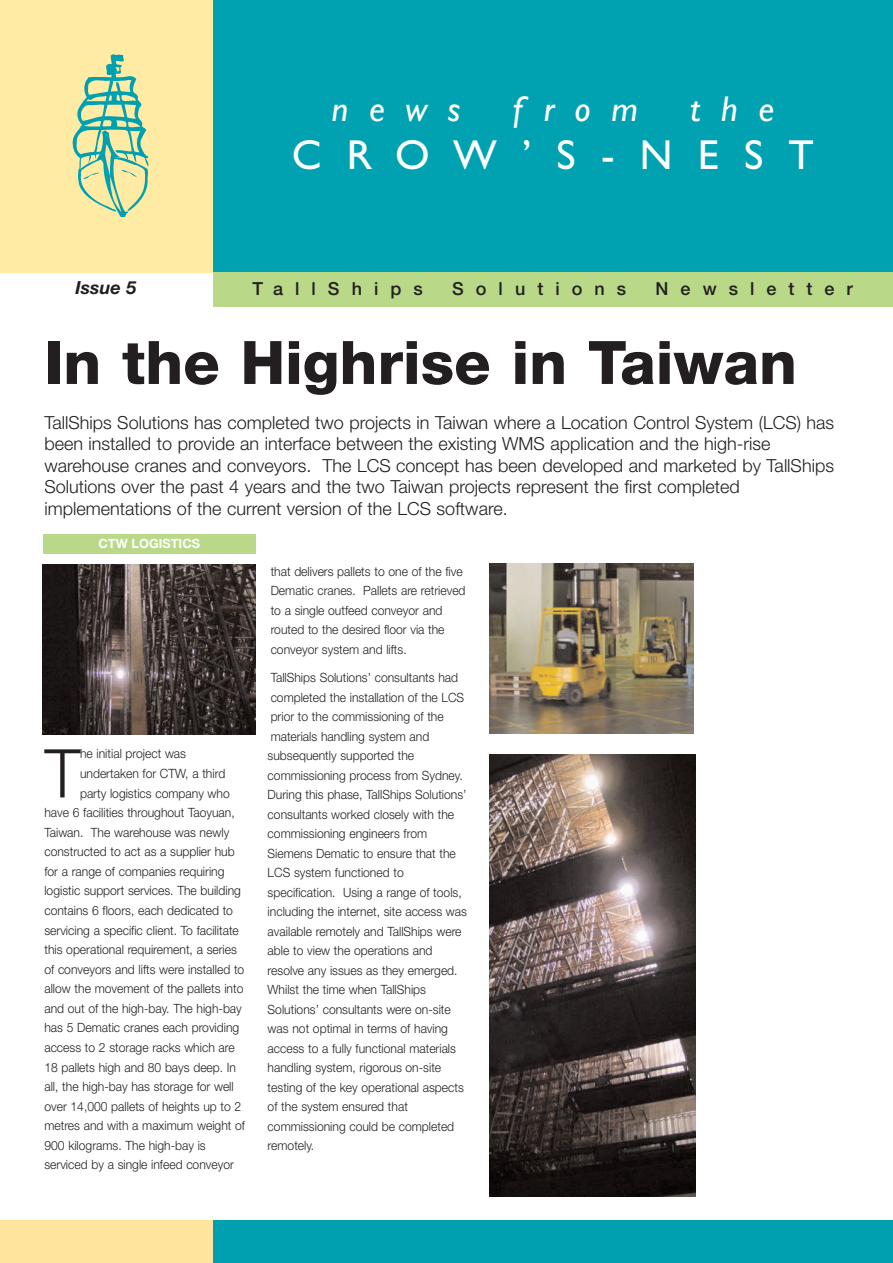
<style>
.page{position:relative;width:893px;height:1263px;background:#fff}
.page>*{position:absolute;margin:0;border:0;box-sizing:border-box;transform-origin:0 0}
.t1{font:300 67.35px "Helvetica Neue";color:#231f20;scale:.95 1}
.t2{font:800 60px "Helvetica Neue";color:#231f20}
.t3{font:42px "Gill Sans";letter-spacing:.6em;color:#fff}
.t4{font:italic 36px "Gill Sans";letter-spacing:.575em;color:#fff}
.t5{font:300 18px/21.6px "Helvetica Neue";color:#231f20}
.t6{font:500 18px "Helvetica Neue";letter-spacing:.665em;color:#231f20}
.t7{font:italic 700 18px "Helvetica Neue";color:#231f20}
.t8{font:300 12.75px/19.5px "Helvetica Neue";color:#231f20;scale:.95 1}
.t9{font:700 12.75px "Helvetica Neue";color:#fff}
</style>
<div class="page">
<div style="left:0;top:0;width:213px;height:272px;background:#ffeba3"></div>
<div style="left:213px;top:0;width:679px;height:272px;background:#00a2b2"></div>
<svg style="left:72px;top:54px;width:77px;height:164px"></svg>
<div style="left:213px;top:272px;width:679px;height:34px;background:#b9d989"></div>
<div style="left:0;top:1220px;width:213px;height:43px;background:#ffe49d"></div>
<div style="left:213px;top:1220px;width:679px;height:43px;background:#00a0b0"></div>
<div style="left:43px;top:535px;width:213px;height:19px;background:#b9d989"></div>
<img style="left:43px;top:564px;width:213px;height:170px">
<img style="left:489px;top:754px;width:206px;height:443px">
<img style="left:489px;top:564px;width:204px;height:170px">
<h3 class="t7" style="left:75px;top:282px;width:62px">Issue 5</h3>
<h3 class="t4" style="left:331px;top:97px;width:131px">news</h3>
<h3 class="t4" style="left:513px;top:97px;width:126px">from</h3>
<h3 class="t4" style="left:690px;top:97px;width:86px">the</h3>
<h3 class="t3" style="left:292px;top:140px;width:523px">CROW’S-NEST</h3>
<h3 class="t6" style="left:252px;top:282px;width:172px">TallShips</h3>
<h3 class="t6" style="left:452px;top:282px;width:175px">Solutions</h3>
<h3 class="t6" style="left:655px;top:282px;width:199px">Newsletter</h3>
<h2 class="t2" style="left:44px;top:341px;width:754px">In the Highrise in Taiwan</h2>
<p class="t5" style="left:44px;top:413px;width:791px">TallShips Solutions has completed two projects in Taiwan where a Location Control System (LCS) has been installed to provide an interface between the existing WMS application and the high-rise warehouse cranes and conveyors. The LCS concept has been developed and marketed by TallShips Solutions over the past 4 years and the two Taiwan projects represent the first completed implementations of the current version of the LCS software.</p>
<p class="t9" style="left:98px;top:539px;width:103px">CTW LOGISTICS</p>
<h1 class="t1" style="left:45px;top:749px;width:39px">T</h1>
<p class="t8" style="left:80px;top:745px;width:113px">he initial project was</p>
<p class="t8" style="left:80px;top:765px;width:154px">undertaken for CTW, a third</p>
<p class="t8" style="left:80px;top:785px;width:159px">party logistics company who</p>
<p class="t8" style="left:44px;top:804px;width:202px">have 6 facilities throughout Taoyuan,</p>
<p class="t8" style="left:44px;top:824px;width:196px">Taiwan. The warehouse was newly</p>
<p class="t8" style="left:44px;top:843px;width:202px">constructed to act as a supplier hub</p>
<p class="t8" style="left:44px;top:863px;width:191px">for a range of companies requiring</p>
<p class="t8" style="left:44px;top:882px;width:208px">logistic support services. The building</p>
<p class="t8" style="left:44px;top:902px;width:200px">contains 6 floors, each dedicated to</p>
<p class="t8" style="left:44px;top:922px;width:206px">servicing a specific client. To facilitate</p>
<p class="t8" style="left:44px;top:941px;width:204px">this operational requirement, a series</p>
<p class="t8" style="left:44px;top:961px;width:212px">of conveyors and lifts were installed to</p>
<p class="t8" style="left:44px;top:980px;width:211px">allow the movement of the pallets into</p>
<p class="t8" style="left:44px;top:1000px;width:209px">and out of the high-bay. The high-bay</p>
<p class="t8" style="left:44px;top:1019px;width:207px">has 5 Dematic cranes each providing</p>
<p class="t8" style="left:44px;top:1039px;width:202px">access to 2 storage racks which are</p>
<p class="t8" style="left:44px;top:1059px;width:203px">18 pallets high and 80 bays deep. In</p>
<p class="t8" style="left:44px;top:1078px;width:201px">all, the high-bay has storage for well</p>
<p class="t8" style="left:44px;top:1098px;width:209px">over 14,000 pallets of heights up to 2</p>
<p class="t8" style="left:44px;top:1117px;width:213px">metres and with a maximum weight of</p>
<p class="t8" style="left:44px;top:1137px;width:171px">900 kilograms. The high-bay is</p>
<p class="t8" style="left:44px;top:1156px;width:201px">serviced by a single infeed conveyor</p>
<p class="t8" style="left:271px;top:563px;width:207px">that delivers pallets to one of the five Dematic cranes. Pallets are retrieved to a single outfeed conveyor and routed to the desired floor via the conveyor system and lifts.</p>
<p class="t8" style="left:268px;top:669px;width:211px">TallShips Solutions’ consultants had completed the installation of the LCS prior to the commissioning of the materials handling system and subsequently supported the commissioning process from Sydney.<br>During this phase, TallShips Solutions’ consultants worked closely with the commissioning engineers from Siemens Dematic to ensure that the LCS system functioned to specification. Using a range of tools, including the internet, site access was available remotely and TallShips were able to view the operations and resolve any issues as they emerged.<br>Whilst the time when TallShips Solutions’ consultants were on-site was not optimal in terms of having access to a fully functional materials handling system, rigorous on-site testing of the key operational aspects of the system ensured that commissioning could be completed remotely.</p>
</div>
